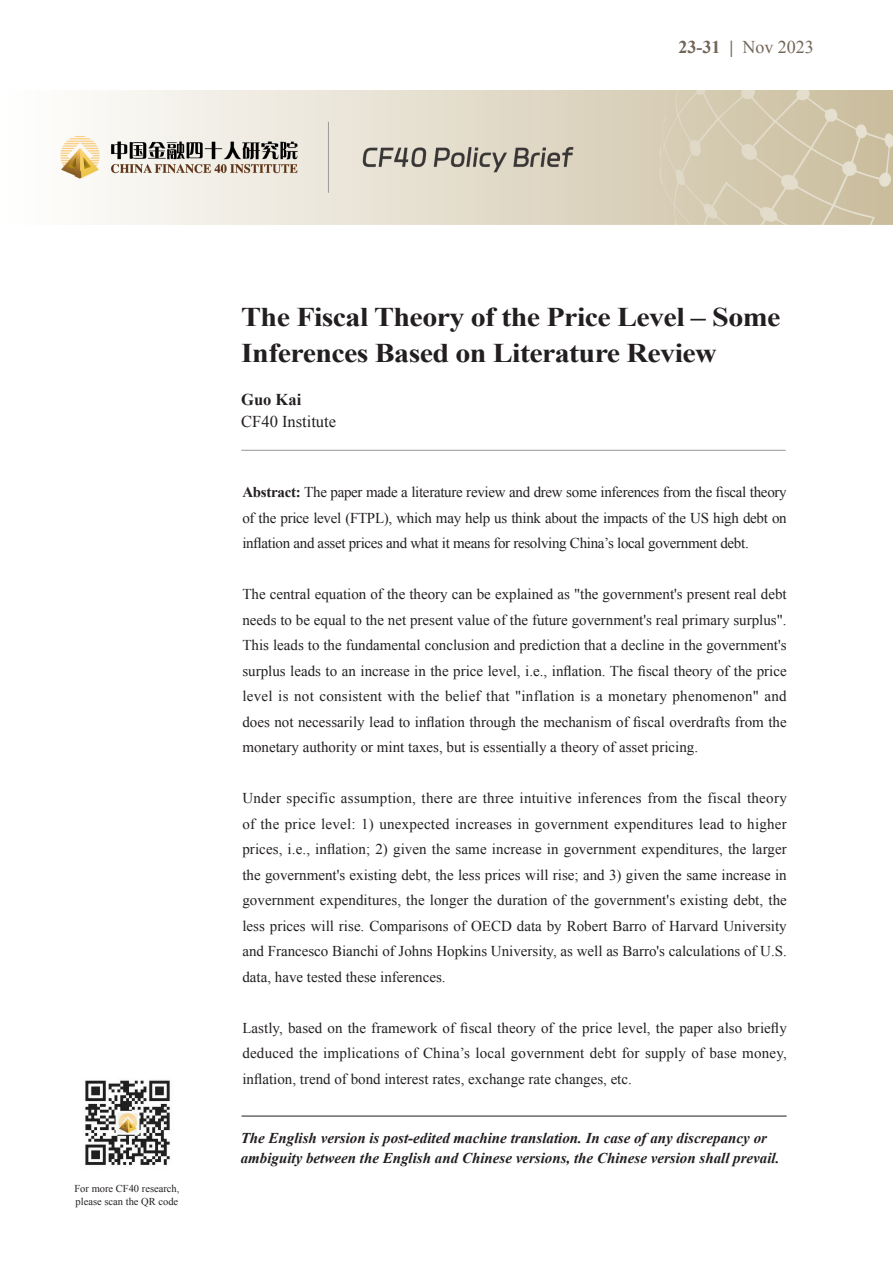
<style>
.page{position:relative;width:893px;height:1263px;background:#fff}
.page>*{position:absolute;margin:0;border:0;box-sizing:border-box;transform-origin:0 0}
.t1{font:700 27px/36px "Times New Roman";letter-spacing:-.02em;color:#231f20;scale:1.11 1}
.t2{font:18px "Times New Roman";color:#716557}
.t3{font:16.5px "Times New Roman";color:#231f20}
.t4{font:700 16.5px "Times New Roman";color:#231f20}
.t5{font:15px/25.5px "Times New Roman";color:#231f20;text-align:justify}
.t6{font:italic 700 15px/20.2px "Times New Roman";color:#231f20}
.t7{font:10.5px/12.6px "Times New Roman";color:#231f20}
.s1{font-weight:700}
</style>
<div class="page">
<img style="left:85px;top:1080px;width:85px;height:86px">
<img style="left:60px;top:91px;width:833px;height:134px">
<hr style="left:241px;top:450px;width:545px;height:1px;background:#939598">
<hr style="left:242px;top:1116px;width:545px;height:1px;background:#231f20">
<p class="t2" style="left:678px;top:35px;width:137px"><span class="s1">23-31 |</span> Nov 2023</p>
<p class="t7" style="left:74px;top:1182px;width:106px">For more CF40 research, please scan the QR code</p>
<h1 class="t1" style="left:241px;top:298px;width:487px">The Fiscal Theory of the Price Level – Some<br>Inferences Based on Literature Review</h1>
<p class="t4" style="left:241px;top:388px;width:62px">Guo Kai</p>
<p class="t3" style="left:241px;top:411px;width:96px">CF40 Institute</p>
<p class="t5" style="left:242px;top:479px;width:546px"><span class="s1">Abstract:</span> The paper made a literature review and drew some inferences from the fiscal theory of the price level (FTPL), which may help us think about the impacts of the US high debt on inflation and asset prices and what it means for resolving China’s local government debt.</p>
<p class="t5" style="left:242px;top:581px;width:546px">The central equation of the theory can be explained as "the government's present real debt needs to be equal to the net present value of the future government's real primary surplus".<br>This leads to the fundamental conclusion and prediction that a decline in the government's surplus leads to an increase in the price level, i.e., inflation. The fiscal theory of the price level is not consistent with the belief that "inflation is a monetary phenomenon" and does not necessarily lead to inflation through the mechanism of fiscal overdrafts from the monetary authority or mint taxes, but is essentially a theory of asset pricing.</p>
<p class="t5" style="left:242px;top:785px;width:546px">Under specific assumption, there are three intuitive inferences from the fiscal theory of the price level: 1) unexpected increases in government expenditures lead to higher prices, i.e., inflation; 2) given the same increase in government expenditures, the larger the government's existing debt, the less prices will rise; and 3) given the same increase in government expenditures, the longer the duration of the government's existing debt, the less prices will rise. Comparisons of OECD data by Robert Barro of Harvard University and Francesco Bianchi of Johns Hopkins University, as well as Barro's calculations of U.S. data, have tested these inferences.</p>
<p class="t5" style="left:242px;top:1015px;width:546px">Lastly, based on the framework of fiscal theory of the price level, the paper also briefly deduced the implications of China’s local government debt for supply of base money, inflation, trend of bond interest rates, exchange rate changes, etc.</p>
<p class="t6" style="left:241px;top:1127px;width:540px">The English version is post-edited machine translation. In case of any discrepancy or ambiguity between the English and Chinese versions, the Chinese version shall prevail.</p>
</div>
